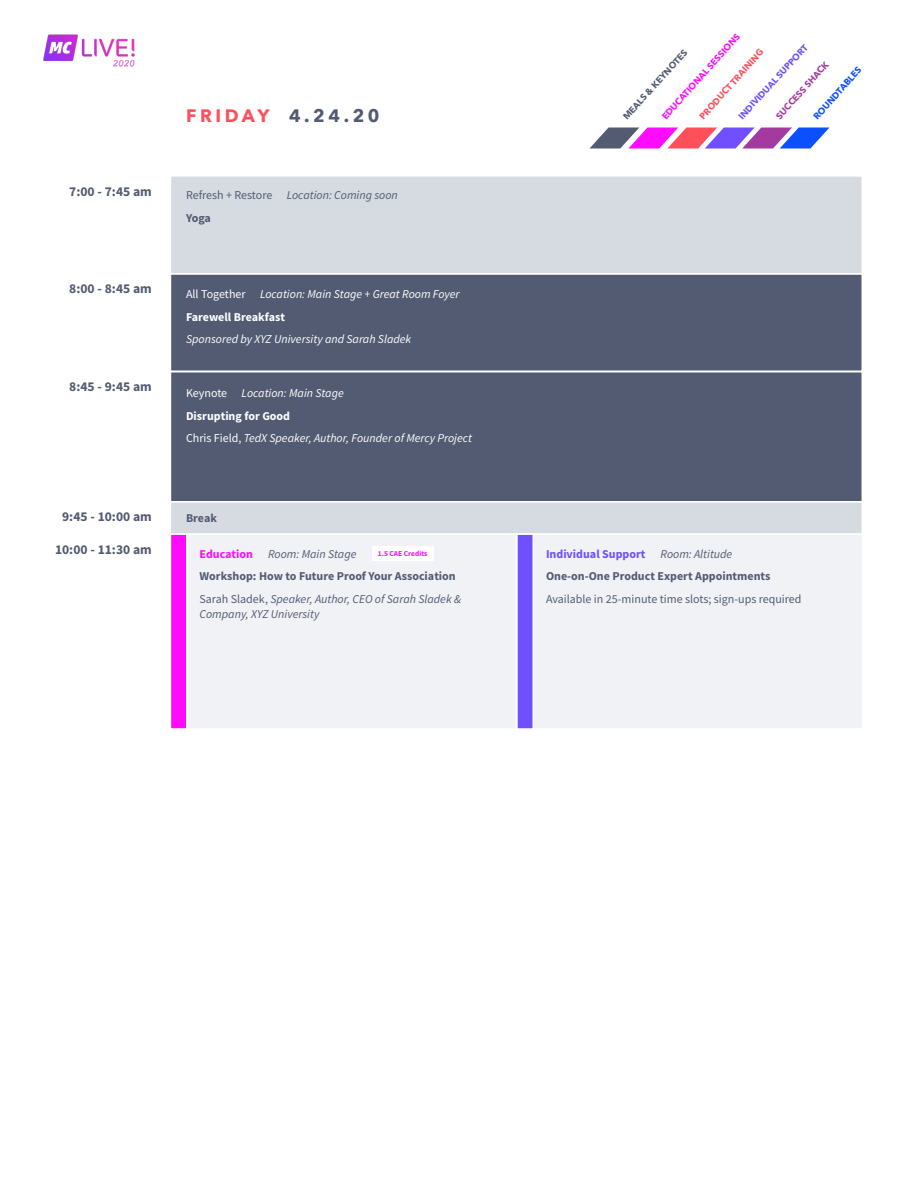
<style>
.page{position:relative;width:918px;height:1188px;background:#fff}
.page>*{position:absolute;margin:0;border:0;box-sizing:border-box;transform-origin:0 0}
.t1{font:700 18px "Avenir Next";letter-spacing:.2em;color:#525b71}
.t2{font:700 13.5px "Source Sans Pro";color:#525b71}
.t3{font:italic 12px/22.5px "Source Sans Pro";color:#fff}
.t4{font:italic 12px/22.5px "Source Sans Pro";color:#525b71}
.t5{font:700 12px/22.5px "Source Sans Pro";color:#525b71}
.t6{font:12px "Source Sans Pro";color:#525b71}
.t7{font:700 9px "Avenir Next";color:#ff0bff}
.t8{font:700 9px "Avenir Next";color:#6f4fff}
.t9{font:700 9px "Avenir Next";color:#ff4f5b}
.t10{font:700 9px "Avenir Next";color:#525b71}
.t11{font:700 9px "Avenir Next";color:#a43a9f}
.t12{font:700 9px "Avenir Next";color:#0b4fff}
.t13{font:700 7.5px "Source Sans Pro";color:#ff0bff}
.s1{color:#ff4f5b}
.s2{font-style:normal}
.s3{font-weight:700;font-style:normal}
.s4{font-weight:700;font-style:normal;color:#ff0bff}
.s5{color:#6f4fff}
.s6{font-weight:400;font-style:italic}
</style>
<div class="page">
<div style="left:170px;top:175px;width:693px;height:99px;background:#d6dbe1;border:2px solid #fff"></div>
<div style="left:170px;top:501px;width:693px;height:34px;background:#d6dbe1;border:2px solid #fff"></div>
<div style="left:170px;top:533px;width:347px;height:197px;background:#f1f2f6;border:2px solid #fff"></div>
<div style="left:516px;top:533px;width:347px;height:197px;background:#f1f2f6;border:2px solid #fff"></div>
<div style="left:170px;top:273px;width:693px;height:99px;background:#525b71;border:2px solid #fff"></div>
<div style="left:170px;top:371px;width:693px;height:131px;background:#525b71;border:2px solid #fff"></div>
<div style="left:170px;top:533px;width:18px;height:197px;background:#ff0bff;border:2px solid #fff"></div>
<div style="left:516px;top:533px;width:18px;height:197px;background:#6f4fff;border:2px solid #fff"></div>
<div style="left:372px;top:546px;width:62px;height:15px;background:#fff"></div>
<svg style="left:590px;top:128px;width:239px;height:20px"></svg>
<img style="left:44px;top:34px;width:91px;height:33px">
<h1 class="t1" style="left:186px;top:100px;width:195px"><span class="s1">FRIDAY</span> 4.24.20</h1>
<p class="t7" style="left:658px;top:113px;width:113px;rotate:-48deg">EDUCATIONAL SESSIONS</p>
<p class="t8" style="left:735px;top:113px;width:99px;rotate:-48deg">INDIVIDUAL SUPPORT</p>
<p class="t9" style="left:695px;top:113px;width:92px;rotate:-48deg">PRODUCT TRAINING</p>
<p class="t10" style="left:619px;top:113px;width:92px;rotate:-48deg">MEALS &amp; KEYNOTES</p>
<p class="t11" style="left:772px;top:113px;width:76px;rotate:-48deg">SUCCESS SHACK</p>
<p class="t12" style="left:809px;top:113px;width:68px;rotate:-48deg">ROUNDTABLES</p>
<p class="t2" style="left:69px;top:183px;width:84px">7:00 - 7:45 am</p>
<p class="t4" style="left:186px;top:184px;width:213px"><span class="s2">Refresh + Restore</span> Location: Coming soon<br><span class="s3">Yoga</span></p>
<p class="t2" style="left:69px;top:280px;width:84px">8:00 - 8:45 am</p>
<p class="t3" style="left:186px;top:283px;width:275px"><span class="s2">All Together</span> Location: Main Stage + Great Room Foyer<br><span class="s3">Farewell Breakfast</span></p>
<p class="t3" style="left:186px;top:328px;width:227px">Sponsored by XYZ University and Sarah Sladek</p>
<p class="t2" style="left:69px;top:378px;width:84px">8:45 - 9:45 am</p>
<p class="t3" style="left:186px;top:382px;width:288px"><span class="s2">Keynote</span> Location: Main Stage<br><span class="s3">Disrupting for Good<br></span><span class="s2">Chris Field,</span> TedX Speaker, Author, Founder of Mercy Project</p>
<p class="t2" style="left:62px;top:508px;width:91px">9:45 - 10:00 am</p>
<p class="t2" style="left:55px;top:541px;width:98px">10:00 - 11:30 am</p>
<p class="t5" style="left:186px;top:507px;width:32px">Break</p>
<p class="t4" style="left:200px;top:543px;width:263px"><span class="s4">Education</span> Room: Main Stage<br><span class="s3">Workshop: How to Future Proof Your Association<br></span><span class="s2">Sarah Sladek,</span> Speaker, Author, CEO of Sarah Sladek &amp;</p>
<p class="t4" style="left:200px;top:603px;width:121px">Company, XYZ University</p>
<p class="t13" style="left:378px;top:548px;width:51px">1.5 CAE Credits</p>
<p class="t5" style="left:546px;top:543px;width:226px"><span class="s5">Individual Support</span> <span class="s6">Room: Altitude<br></span>One-on-One Product Expert Appointments</p>
<p class="t6" style="left:546px;top:591px;width:257px">Available in 25-minute time slots; sign-ups required</p>
</div>
